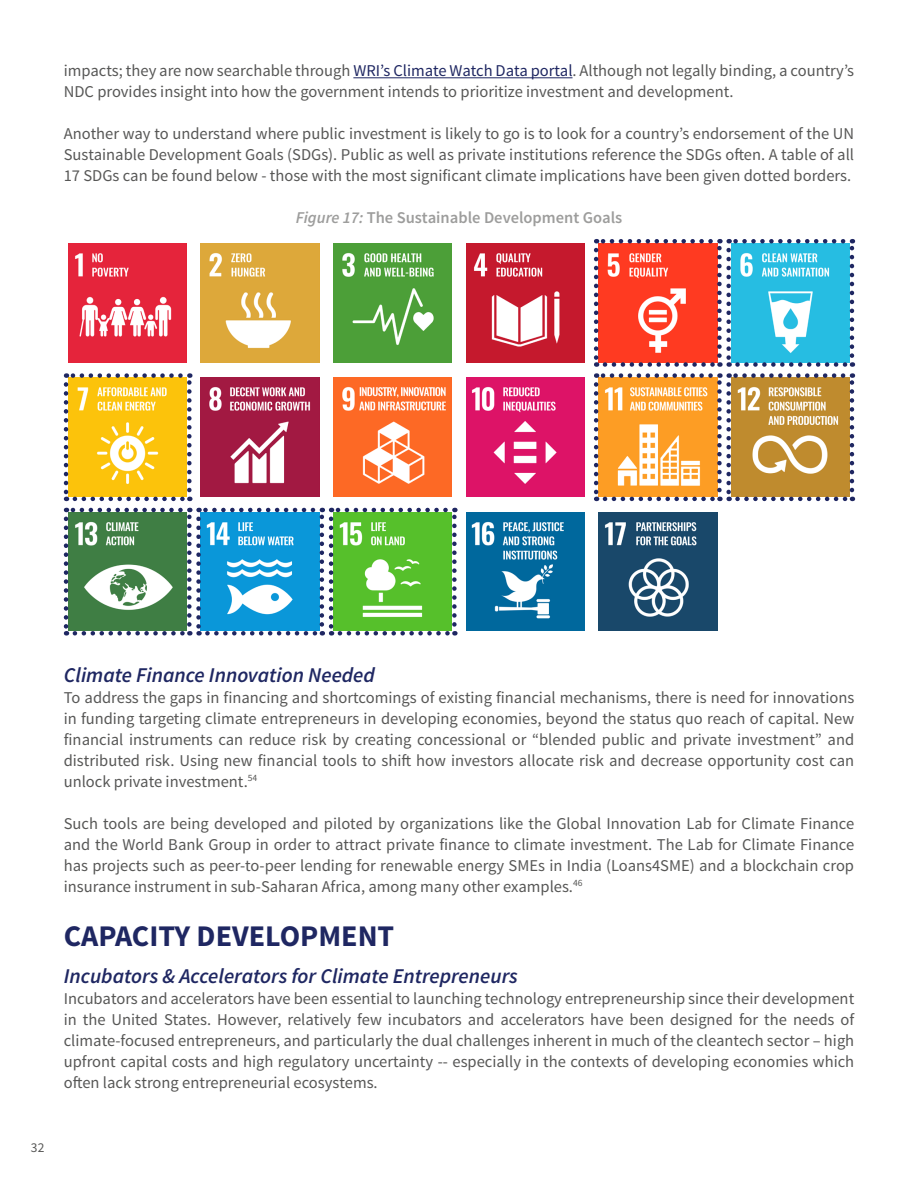
<style>
.page{position:relative;width:918px;height:1188px;background:#fff}
.page>*{position:absolute;margin:0;border:0;box-sizing:border-box;transform-origin:0 0}
.t1{font:700 30px "Source Sans Pro";color:#1f2762}
.t2{font:italic 600 21px "Source Sans Pro";color:#1f2762}
.t3{font:16.5px/21px "Source Sans Pro";color:#575756;text-align:justify}
.t4{font:600 16.5px "Source Sans Pro";color:#9d9d9c}
.t5{font:13.5px "Source Sans Pro";color:#575756}
.s1{color:#1f2762}
.s2{font-style:italic}
</style>
<div class="page">
<hr style="left:353px;top:77px;width:220px;height:1px;background:#1f2762">
<img style="left:68px;top:244px;width:119px;height:118px">
<img style="left:201px;top:244px;width:118px;height:118px">
<img style="left:333px;top:244px;width:119px;height:118px">
<img style="left:466px;top:244px;width:119px;height:118px">
<img style="left:68px;top:378px;width:119px;height:119px">
<img style="left:201px;top:378px;width:118px;height:119px">
<img style="left:333px;top:378px;width:119px;height:119px">
<img style="left:466px;top:378px;width:119px;height:119px">
<img style="left:466px;top:512px;width:119px;height:119px">
<img style="left:599px;top:512px;width:118px;height:119px">
<svg style="left:594px;top:239px;width:260px;height:128px"></svg>
<svg style="left:64px;top:384px;width:4px;height:117px"></svg>
<svg style="left:75px;top:497px;width:115px;height:4px"></svg>
<svg style="left:187px;top:373px;width:5px;height:117px"></svg>
<svg style="left:66px;top:373px;width:115px;height:5px"></svg>
<svg style="left:64px;top:508px;width:393px;height:128px"></svg>
<svg style="left:594px;top:373px;width:260px;height:128px"></svg>
<p class="t3" style="left:64px;top:60px;width:792px">impacts; they are now searchable through <span class="s1">WRI’s Climate Watch Data portal</span>. Although not legally binding, a country’s<br>NDC provides insight into how the government intends to prioritize investment and development.</p>
<p class="t3" style="left:64px;top:123px;width:792px">Another way to understand where public investment is likely to go is to look for a country’s endorsement of the UN Sustainable Development Goals (SDGs). Public as well as private institutions reference the SDGs often. A table of all 17 SDGs can be found below - those with the most significant climate implications have been given dotted borders.</p>
<p class="t4" style="left:296px;top:207px;width:328px"><span class="s2">Figure 17:</span> The Sustainable Development Goals</p>
<p class="t2" style="left:64px;top:662px;width:313px">Climate Finance Innovation Needed</p>
<p class="t3" style="left:64px;top:687px;width:792px">To address the gaps in financing and shortcomings of existing financial mechanisms, there is need for innovations in funding targeting climate entrepreneurs in developing economies, beyond the status quo reach of capital. New financial instruments can reduce risk by creating concessional or “blended public and private investment” and distributed risk. Using new financial tools to shift how investors allocate risk and decrease opportunity cost can unlock private investment. <sup>54</sup></p>
<p class="t3" style="left:64px;top:813px;width:792px">Such tools are being developed and piloted by organizations like the Global Innovation Lab for Climate Finance and the World Bank Group in order to attract private finance to climate investment. The Lab for Climate Finance has projects such as peer-to-peer lending for renewable energy SMEs in India (Loans4SME) and a blockchain crop insurance instrument in sub-Saharan Africa, among many other examples.<sup>46</sup></p>
<h1 class="t1" style="left:64px;top:917px;width:332px">CAPACITY DEVELOPMENT</h1>
<p class="t2" style="left:64px;top:963px;width:456px">Incubators &amp; Accelerators for Climate Entrepreneurs</p>
<p class="t3" style="left:64px;top:989px;width:792px">Incubators and accelerators have been essential to launching technology entrepreneurship since their development in the United States. However, relatively few incubators and accelerators have been designed for the needs of climate-focused entrepreneurs, and particularly the dual challenges inherent in much of the cleantech sector – high upfront capital costs and high regulatory uncertainty -- especially in the contexts of developing economies which often lack strong entrepreneurial ecosystems.</p>
<p class="t5" style="left:31px;top:1139px;width:15px">32</p>
</div>
